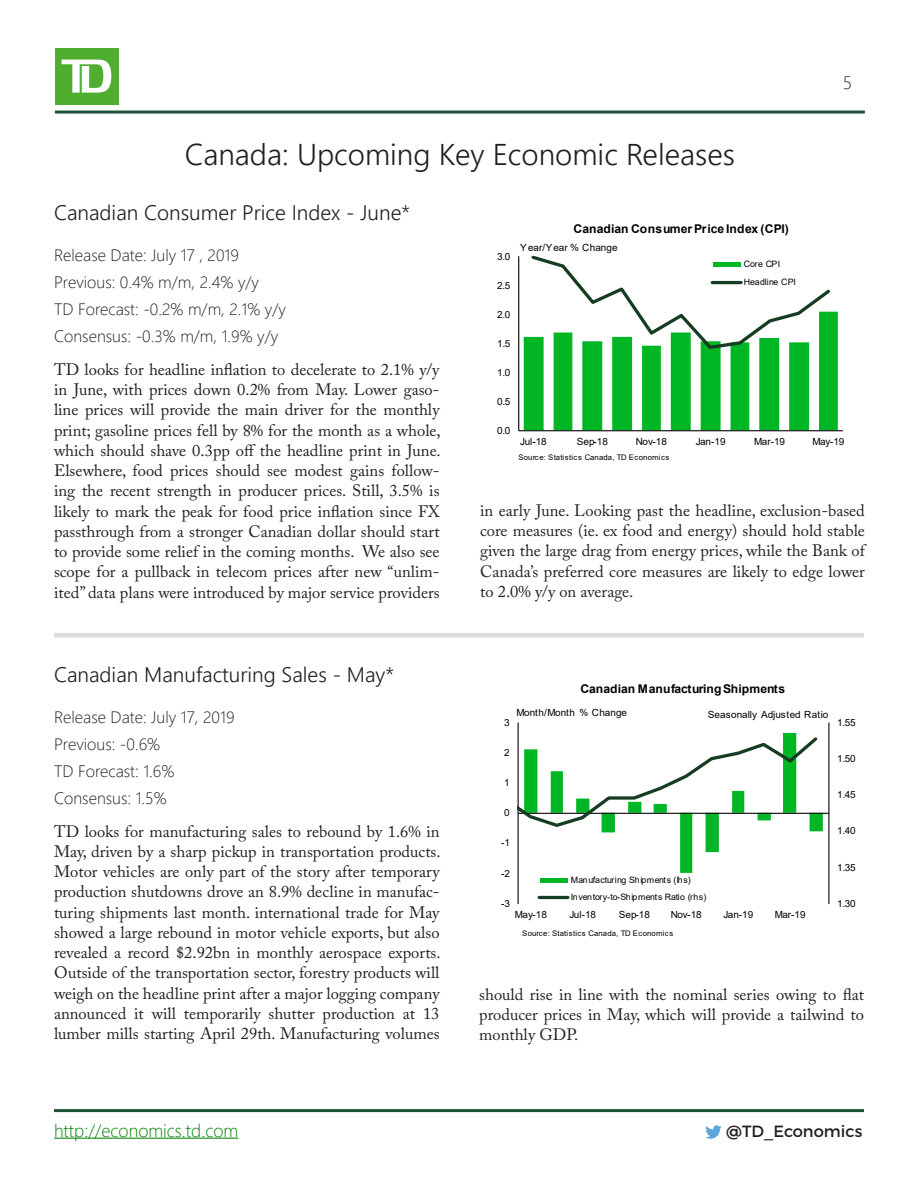
<style>
.page{position:relative;width:918px;height:1188px;background:#fff}
.page>*{position:absolute;margin:0;border:0;box-sizing:border-box;transform-origin:0 0}
.region_page_title{font:30px "Webly Sleek UI Semilight";color:#231f20}
.Upcoming_Release_Tit{font:21px "Webly Sleek UI Semilight";color:#231f20}
.t1{font:18px "Webly Sleek UI Light";color:#038203}
.t2{font:18px "Webly Sleek UI Light";color:#231f20}
.Paragraph{font:16.5px/20.2px "Adobe Caslon Pro";color:#231f20;text-align:justify}
.Upcoming_Release_Num{font:16.5px "Webly Sleek UI Light";color:#231f20}
.t3{font:16.2px "Montserrat";color:#231f20}
.t4{font:700 12px "Arial";letter-spacing:-.005em;color:#000}
.t5{font:9.9px "Arial";color:#000}
.t6{font:8.85px/17.2px "Arial";letter-spacing:.03em;color:#000}
.t7{font:8.7px/16.5px "Arial";color:#000}
.t8{font:7.65px "Arial";letter-spacing:.015em;color:#000}
</style>
<div class="page">
<hr style="left:55px;top:111px;width:810px;height:3px;background:#1c5336">
<div style="left:55px;top:48px;width:63px;height:57px;background:#4fad2f"></div>
<svg style="left:62px;top:60px;width:49px;height:33px"></svg>
<svg style="left:705px;top:1125px;width:17px;height:14px"></svg>
<hr style="left:54px;top:1138px;width:184px;height:1px;background:#038203">
<hr style="left:54px;top:1109px;width:810px;height:3px;background:#1c5336">
<hr style="left:54px;top:633px;width:810px;height:4px;background:#ddd">
<hr style="left:828px;top:723px;width:1px;height:181px;background:#000">
<hr style="left:518px;top:723px;width:1px;height:181px;background:#000">
<hr style="left:518px;top:813px;width:311px;height:1px;background:#000">
<svg style="left:518px;top:733px;width:305px;height:140px"></svg>
<div style="left:540px;top:878px;width:27px;height:5px;background:#00b624"></div>
<hr style="left:539px;top:896px;width:29px;height:3px;background:#163d22">
<hr style="left:518px;top:256px;width:1px;height:175px;background:#000">
<hr style="left:519px;top:430px;width:324px;height:1px;background:#000">
<svg style="left:524px;top:256px;width:314px;height:174px"></svg>
<div style="left:713px;top:262px;width:27px;height:5px;background:#00b624"></div>
<hr style="left:712px;top:281px;width:29px;height:3px;background:#163d22">
<p class="t2" style="left:843px;top:69px;width:11px">5</p>
<p class="region_page_title" style="left:185px;top:132px;width:552px">Canada: Upcoming Key Economic Releases</p>
<p class="Upcoming_Release_Tit" style="left:54px;top:197px;width:358px">Canadian Consumer Price Index - June*</p>
<p class="Upcoming_Release_Num" style="left:54px;top:243px;width:187px">Release Date: July 17 , 2019</p>
<p class="Upcoming_Release_Num" style="left:54px;top:270px;width:207px">Previous: 0.4% m/m, 2.4% y/y</p>
<p class="Upcoming_Release_Num" style="left:54px;top:297px;width:233px">TD Forecast: -0.2% m/m, 2.1% y/y</p>
<p class="Upcoming_Release_Num" style="left:54px;top:324px;width:226px">Consensus: -0.3% m/m, 1.9% y/y</p>
<p class="Paragraph" style="left:54px;top:359px;width:388px">TD looks for headline inflation to decelerate to 2.1% y/y in June, with prices down 0.2% from May. Lower gaso&shy;line prices will provide the main driver for the monthly print; gasoline prices fell by 8% for the month as a whole, which should shave 0.3pp off the headline print in June.<br>Elsewhere, food prices should see modest gains follow&shy;ing the recent strength in producer prices. Still, 3.5% is likely to mark the peak for food price inflation since FX passthrough from a stronger Canadian dollar should start to provide some relief in the coming months. We also see scope for a pullback in telecom prices after new “unlim&shy;ited” data plans were introduced by major service providers</p>
<p class="t4" style="left:574px;top:221px;width:217px">Canadian Consumer Price Index (CPI)</p>
<p class="t6" style="left:744px;top:256px;width:54px">Core CPI<br>Headline CPI</p>
<p class="t5" style="left:520px;top:241px;width:99px">Year/Year % Change</p>
<p class="t5" style="left:497px;top:250px;width:15px">3.0</p>
<p class="t5" style="left:497px;top:278px;width:15px">2.5</p>
<p class="t5" style="left:497px;top:307px;width:15px">2.0</p>
<p class="t5" style="left:497px;top:336px;width:15px">1.5</p>
<p class="t5" style="left:497px;top:365px;width:15px">1.0</p>
<p class="t5" style="left:497px;top:394px;width:15px">0.5</p>
<p class="t5" style="left:497px;top:423px;width:15px">0.0</p>
<p class="t5" style="left:520px;top:435px;width:28px">Jul-18</p>
<p class="t5" style="left:577px;top:435px;width:32px">Sep-18</p>
<p class="t5" style="left:636px;top:435px;width:32px">Nov-18</p>
<p class="t5" style="left:696px;top:435px;width:31px">Jan-19</p>
<p class="t5" style="left:754px;top:435px;width:32px">Mar-19</p>
<p class="t5" style="left:812px;top:435px;width:34px">May-19</p>
<p class="t8" style="left:518px;top:452px;width:152px">Source: Statistics Canada, TD Economics</p>
<p class="Paragraph" style="left:480px;top:500px;width:386px">in early June. Looking past the headline, exclusion-based core measures (ie. ex food and energy) should hold stable given the large drag from energy prices, while the Bank of Canada’s preferred core measures are likely to edge lower to 2.0% y/y on average.</p>
<p class="Upcoming_Release_Tit" style="left:54px;top:659px;width:342px">Canadian Manufacturing Sales - May*</p>
<p class="Upcoming_Release_Num" style="left:54px;top:704px;width:182px">Release Date: July 17, 2019</p>
<p class="Upcoming_Release_Num" style="left:54px;top:731px;width:108px">Previous: -0.6%</p>
<p class="Upcoming_Release_Num" style="left:54px;top:758px;width:122px">TD Forecast: 1.6%</p>
<p class="Upcoming_Release_Num" style="left:54px;top:785px;width:114px">Consensus: 1.5%</p>
<p class="Paragraph" style="left:54px;top:821px;width:388px">TD looks for manufacturing sales to rebound by 1.6% in May, driven by a sharp pickup in transportation products.<br>Motor vehicles are only part of the story after temporary production shutdowns drove an 8.9% decline in manufac&shy;turing shipments last month. international trade for May showed a large rebound in motor vehicle exports, but also revealed a record $2.92bn in monthly aerospace exports.<br>Outside of the transportation sector, forestry products will weigh on the headline print after a major logging company announced it will temporarily shutter production at 13 lumber mills starting April 29th. Manufacturing volumes</p>
<p class="t4" style="left:580px;top:681px;width:206px">Canadian Manufacturing Shipments</p>
<p class="t5" style="left:516px;top:705px;width:112px">Month/Month % Change</p>
<p class="t5" style="left:708px;top:708px;width:122px">Seasonally Adjusted Ratio</p>
<p class="t5" style="left:504px;top:715px;width:7px">3</p>
<p class="t5" style="left:504px;top:745px;width:7px">2</p>
<p class="t5" style="left:504px;top:776px;width:7px">1</p>
<p class="t5" style="left:504px;top:806px;width:7px">0</p>
<p class="t5" style="left:501px;top:836px;width:10px">-1</p>
<p class="t5" style="left:501px;top:866px;width:10px">-2</p>
<p class="t7" style="left:571px;top:872px;width:137px">Manufacturing Shipments (lhs)<br>Inventory-to-Shipments Ratio (rhs)</p>
<p class="t8" style="left:522px;top:928px;width:152px">Source: Statistics Canada, TD Economics</p>
<p class="t5" style="left:501px;top:897px;width:10px">-3</p>
<p class="t5" style="left:515px;top:908px;width:34px">May-18</p>
<p class="t5" style="left:570px;top:908px;width:28px">Jul-18</p>
<p class="t5" style="left:619px;top:908px;width:32px">Sep-18</p>
<p class="t5" style="left:671px;top:908px;width:32px">Nov-18</p>
<p class="t5" style="left:723px;top:908px;width:31px">Jan-19</p>
<p class="t5" style="left:775px;top:908px;width:32px">Mar-19</p>
<p class="t5" style="left:837px;top:715px;width:20px">1.55</p>
<p class="t5" style="left:837px;top:752px;width:20px">1.50</p>
<p class="t5" style="left:837px;top:788px;width:20px">1.45</p>
<p class="t5" style="left:837px;top:824px;width:20px">1.40</p>
<p class="t5" style="left:837px;top:860px;width:20px">1.35</p>
<p class="t5" style="left:837px;top:897px;width:20px">1.30</p>
<p class="Paragraph" style="left:479px;top:984px;width:386px">should rise in line with the nominal series owing to flat producer prices in May, which will provide a tailwind to monthly GDP.</p>
<p class="t1" style="left:54px;top:1117px;width:186px">http://economics.td.com</p>
<p class="t3" style="left:726px;top:1121px;width:138px">@TD_Economics</p>
</div>
